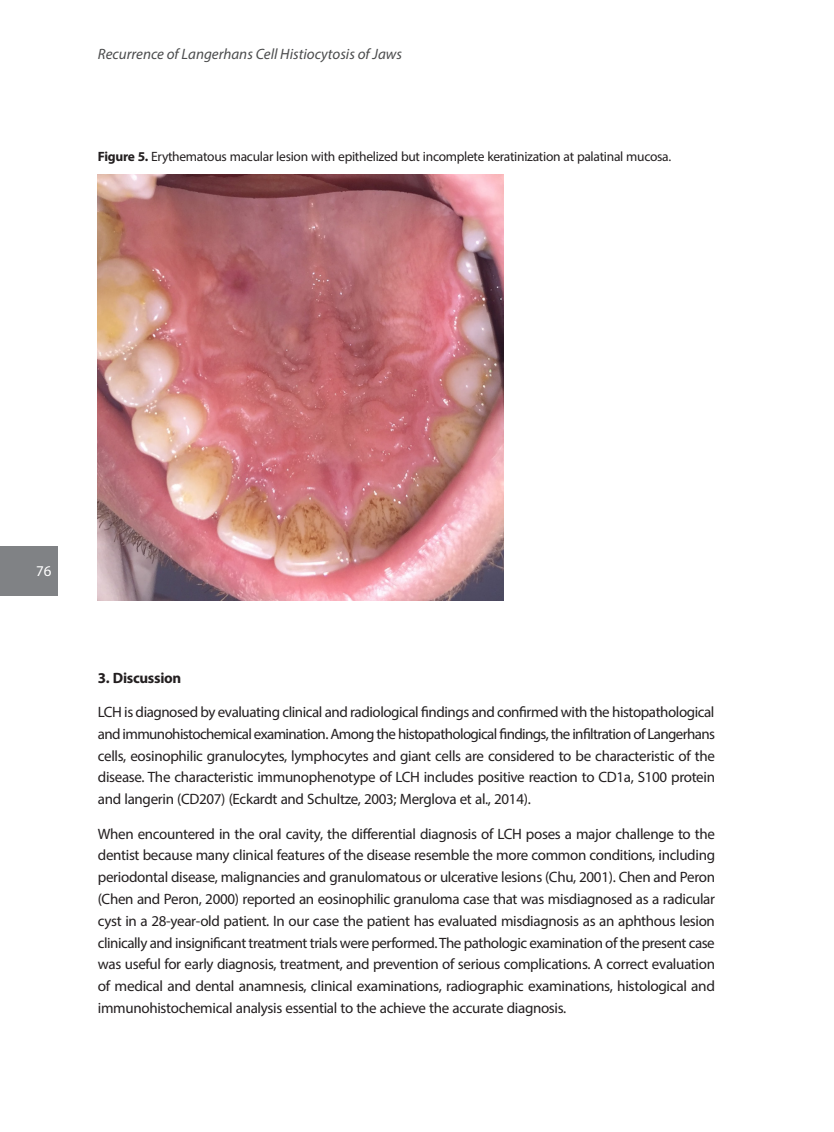
<style>
.page{position:relative;width:834px;height:1132px;background:#fff}
.page>*{position:absolute;margin:0;border:0;box-sizing:border-box;transform-origin:0 0}
.AurumNormal{font:15px/21.8px "Myriad Pro";letter-spacing:-.02em;color:#231f20;text-align:justify}
.t1{font:italic 15px "Myriad Pro";color:#4b4c4d}
.t2{font:700 15px "Myriad Pro";letter-spacing:-.02em;color:#231f20}
.t3{font:15px "Myriad Pro";color:#fff}
.pictTXT{font:13.5px "Myriad Pro";letter-spacing:-.02em;color:#231f20}
.s1{font-weight:700}
</style>
<div class="page">
<div style="left:0;top:546px;width:57px;height:49px;background:#808285"></div>
<img style="left:98px;top:175px;width:405px;height:425px">
<p class="t1" style="left:98px;top:45px;width:305px">Recurrence of Langerhans Cell Histiocytosis of Jaws</p>
<p class="pictTXT" style="left:98px;top:148px;width:575px"><span class="s1">Figure 5.</span> Erythematous macular lesion with epithelized but incomplete keratinization at palatinal mucosa.</p>
<p class="t3" style="left:36px;top:562px;width:17px">76</p>
<p class="t2" style="left:98px;top:667px;width:85px">3. Discussion</p>
<p class="AurumNormal" style="left:98px;top:700px;width:618px">LCH is diagnosed by evaluating clinical and radiological findings and confirmed with the histopathological and immunohistochemical examination. Among the histopathological findings, the infiltration of Langerhans cells, eosinophilic granulocytes, lymphocytes and giant cells are considered to be characteristic of the disease. The characteristic immunophenotype of LCH includes positive reaction to CD1a, S100 protein and langerin (CD207) (Eckardt and Schultze, 2003; Merglova et al., 2014).</p>
<p class="AurumNormal" style="left:98px;top:822px;width:618px">When encountered in the oral cavity, the differential diagnosis of LCH poses a major challenge to the dentist because many clinical features of the disease resemble the more common conditions, including periodontal disease, malignancies and granulomatous or ulcerative lesions (Chu, 2001). Chen and Peron (Chen and Peron, 2000) reported an eosinophilic granuloma case that was misdiagnosed as a radicular cyst in a 28-year-old patient. In our case the patient has evaluated misdiagnosis as an aphthous lesion clinically and insignificant treatment trials were performed. The pathologic examination of the present case was useful for early diagnosis, treatment, and prevention of serious complications. A correct evaluation of medical and dental anamnesis, clinical examinations, radiographic examinations, histological and immunohistochemical analysis essential to the achieve the accurate diagnosis.</p>
</div>
